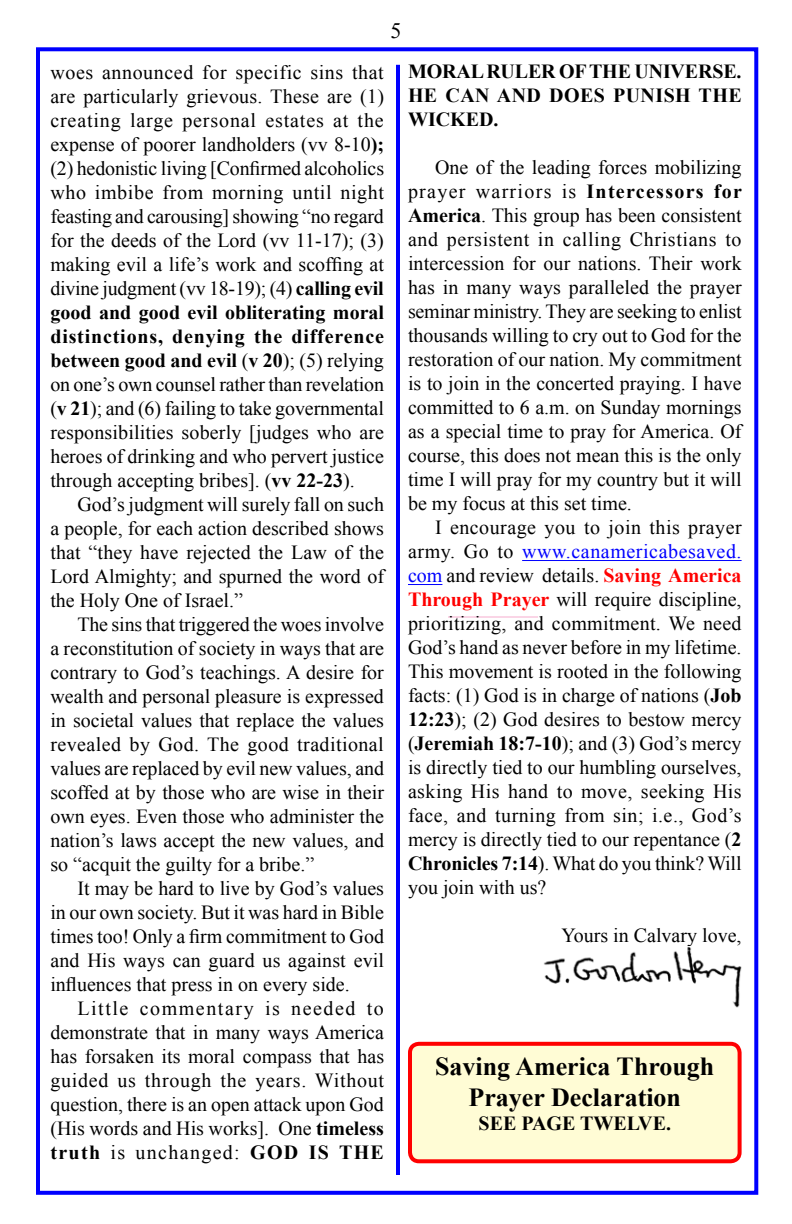
<style>
.page{position:relative;width:792px;height:1224px;background:#fff}
.page>*{position:absolute;margin:0;border:0;box-sizing:border-box;transform-origin:0 0}
.t1{font:700 26px/31.2px "Times New Roman";color:#000;text-align:center}
.t2{font:22px "Times New Roman";color:#000}
.t3{font:20px/24px "Times New Roman";color:#000;text-align:justify}
.t4{font:700 20px/24px "Times New Roman";color:#000;text-align:justify}
.s1{font-weight:700}
.s2{color:#00f}
.s3{font-weight:700;color:#f00}
</style>
<div class="page">
<div style="left:36px;top:47px;width:722px;height:1148px;border:4px solid #00f"></div>
<hr style="left:396px;top:65px;width:4px;height:1110px;background:#00f">
<hr style="left:448px;top:616px;width:90px;height:2px;background:#fad5e6">
<hr style="left:522px;top:560px;width:220px;height:1px;background:#00f">
<hr style="left:408px;top:584px;width:34px;height:1px;background:#00f">
<img style="left:544px;top:946px;width:198px;height:61px">
<div style="left:410px;top:1044px;width:330px;height:117px;background:#fffcd5;border-radius:9px"></div>
<div style="left:408px;top:1042px;width:334px;height:121px;border:4px solid #f00;border-radius:9px"></div>
<p class="t2" style="left:391px;top:16px;width:12px">5</p>
<p class="t3" style="left:50px;top:60px;width:335px">woes announced for specific sins that are particularly grievous. These are (1) creating large personal estates at the expense of poorer landholders (vv 8-10<span class="s1">); </span>(2) hedonistic living [Confirmed alcoholics who imbibe from morning until night feasting and carousing] showing “no regard for the deeds of the Lord (vv 11-17); (3) making evil a life’s work and scoffing at divine judgment (vv 18-19); (4) <span class="s1">calling evil good and good evil obliterating moral distinctions, denying the difference between good and evil</span> (<span class="s1">v 20</span>); (5) relying on one’s own counsel rather than revelation (<span class="s1">v 21</span>); and (6) failing to take governmental responsibilities soberly [judges who are heroes of drinking and who pervert justice through accepting bribes]. (<span class="s1">vv 22-23</span>).</p>
<p class="t3" style="left:50px;top:492px;width:335px;text-indent:27px">God’s judgment will surely fall on such a people, for each action described shows that “they have rejected the Law of the Lord Almighty; and spurned the word of the Holy One of Israel.”</p>
<p class="t3" style="left:50px;top:612px;width:335px;text-indent:27px">The sins that triggered the woes involve a reconstitution of society in ways that are contrary to God’s teachings. A desire for wealth and personal pleasure is expressed in societal values that replace the values revealed by God. The good traditional values are replaced by evil new values, and scoffed at by those who are wise in their own eyes. Even those who administer the nation’s laws accept the new values, and so “acquit the guilty for a bribe.”</p>
<p class="t3" style="left:50px;top:876px;width:335px;text-indent:27px">It may be hard to live by God’s values in our own society. But it was hard in Bible times too! Only a firm commitment to God and His ways can guard us against evil influences that press in on every side.</p>
<p class="t3" style="left:50px;top:996px;width:335px;text-indent:27px">Little commentary is needed to demonstrate that in many ways America has forsaken its moral compass that has guided us through the years. Without question, there is an open attack upon God (His words and His works]. One <span class="s1">timeless truth</span> is unchanged: <span class="s1">GOD IS THE</span></p>
<p class="t4" style="left:408px;top:59px;width:335px">MORAL RULER OF THE UNIVERSE.<br>HE CAN AND DOES PUNISH THE WICKED.</p>
<p class="t3" style="left:408px;top:155px;width:336px;text-indent:27px">One of the leading forces mobilizing prayer warriors is <span class="s1">Intercessors for America</span>. This group has been consistent and persistent in calling Christians to intercession for our nations. Their work has in many ways paralleled the prayer seminar ministry. They are seeking to enlist thousands willing to cry out to God for the restoration of our nation. My commitment is to join in the concerted praying. I have committed to 6 a.m. on Sunday mornings as a special time to pray for America. Of course, this does not mean this is the only time I will pray for my country but it will be my focus at this set time.</p>
<p class="t3" style="left:408px;top:515px;width:335px;text-indent:27px">I encourage you to join this prayer army. Go to <span class="s2">www.canamericabesaved. com</span> and review details. <span class="s3">Saving America Through Prayer</span> will require discipline, prioritizing, and commitment. We need God’s hand as never before in my lifetime.<br>This movement is rooted in the following facts: (1) God is in charge of nations (<span class="s1">Job 12:23</span>); (2) God desires to bestow mercy (<span class="s1">Jeremiah 18:7-10</span>); and (3) God’s mercy is directly tied to our humbling ourselves, asking His hand to move, seeking His face, and turning from sin; i.e., God’s mercy is directly tied to our repentance (<span class="s1">2<br>Chronicles 7:14</span>). What do you think? Will you join with us?</p>
<p class="t3" style="left:561px;top:923px;width:182px">Yours in Calvary love,</p>
<h1 class="t1" style="left:435px;top:1050px;width:281px">Saving America Through<br>Prayer Declaration</h1>
<p class="t4" style="left:479px;top:1111px;width:194px">SEE PAGE TWELVE.</p>
</div>
